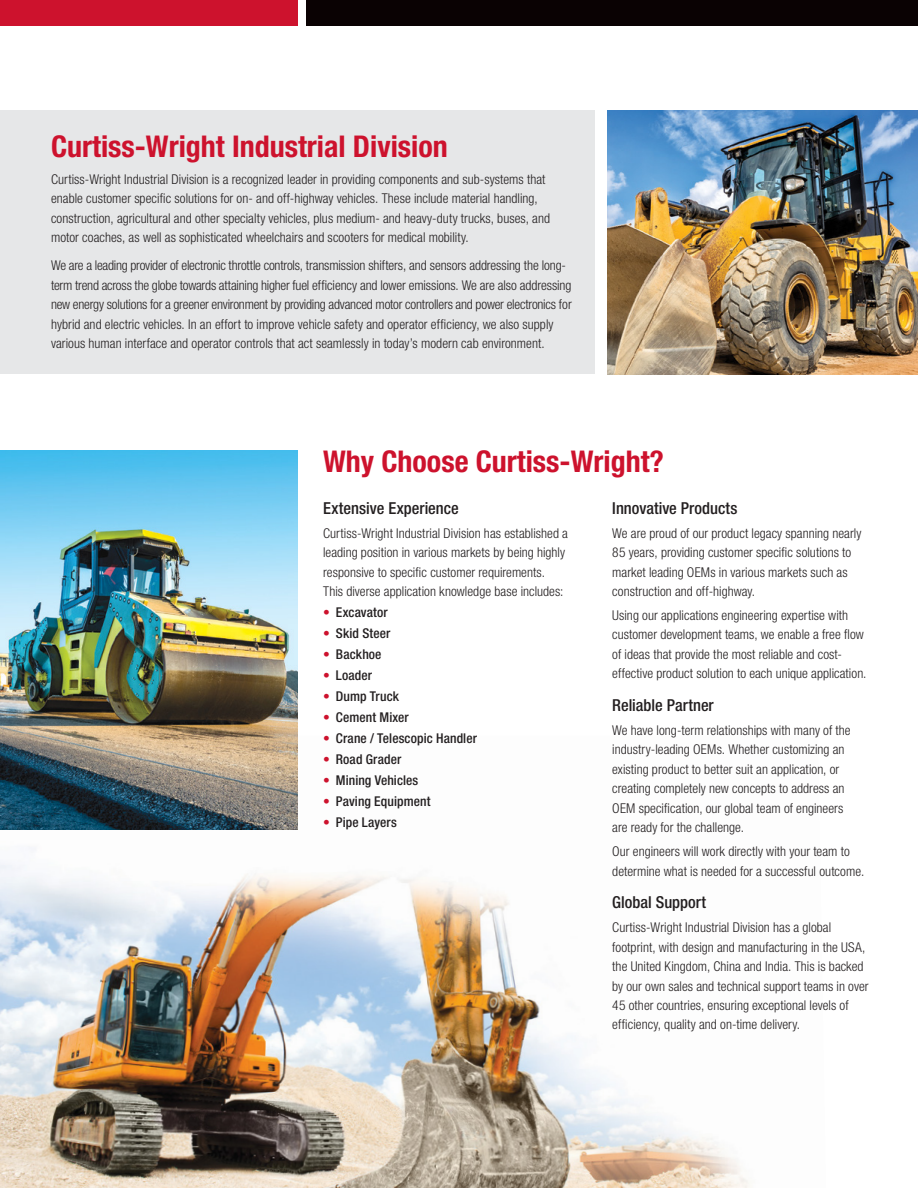
<style>
.page{position:relative;width:918px;height:1188px;background:#fff}
.page>*{position:absolute;margin:0;border:0;box-sizing:border-box;transform-origin:0 0}
.t1{font:700 condensed 30px "Helvetica Neue LT Std";color:#cd122d}
.t2{font:500 condensed 16.5px "Helvetica Neue LT Std";color:#231f20}
.t3{font:300 condensed 13.5px/19.5px "Helvetica Neue LT Std";letter-spacing:.005em;color:#231f20}
.t4{font:500 condensed 13.5px "Helvetica Neue LT Std";letter-spacing:.01em;color:#231f20}
.s1{color:#cd122d}
</style>
<div class="page">
<img style="left:0;top:829px;width:749px;height:359px">
<div style="left:0;top:0;width:298px;height:26px;background:#cd122d"></div>
<div style="left:306px;top:0;width:612px;height:26px;background:#0a0203"></div>
<div style="left:0;top:111px;width:595px;height:263px;background:#e6e7e8"></div>
<img style="left:608px;top:111px;width:310px;height:263px">
<img style="left:0;top:451px;width:298px;height:378px">
<h1 class="t1" style="left:51px;top:129px;width:398px">Curtiss-Wright Industrial Division</h1>
<p class="t3" style="left:51px;top:169px;width:501px">Curtiss-Wright Industrial Division is a recognized leader in providing components and sub-systems that enable customer specific solutions for on- and off-highway vehicles. These include material handling, construction, agricultural and other specialty vehicles, plus medium- and heavy-duty trucks, buses, and motor coaches, as well as sophisticated wheelchairs and scooters for medical mobility.</p>
<p class="t3" style="left:51px;top:256px;width:522px">We are a leading provider of electronic throttle controls, transmission shifters, and sensors addressing the long&shy;term trend across the globe towards attaining higher fuel efficiency and lower emissions. We are also addressing new energy solutions for a greener environment by providing advanced motor controllers and power electronics for hybrid and electric vehicles. In an effort to improve vehicle safety and operator efficiency, we also supply various human interface and operator controls that act seamlessly in today’s modern cab environment.</p>
<h1 class="t1" style="left:323px;top:443px;width:342px">Why Choose Curtiss-Wright?</h1>
<p class="t2" style="left:323px;top:498px;width:137px">Extensive Experience</p>
<p class="t3" style="left:323px;top:523px;width:246px">Curtiss-Wright Industrial Division has established a leading position in various markets by being highly responsive to specific customer requirements.<br>This diverse application knowledge base includes:</p>
<p class="t4" style="left:323px;top:604px;width:66px"><span class="s1">•</span> Excavator</p>
<p class="t4" style="left:323px;top:625px;width:69px"><span class="s1">•</span> Skid Steer</p>
<p class="t4" style="left:323px;top:646px;width:60px"><span class="s1">•</span> Backhoe</p>
<p class="t4" style="left:323px;top:667px;width:50px"><span class="s1">•</span> Loader</p>
<p class="t4" style="left:323px;top:688px;width:77px"><span class="s1">•</span> Dump Truck</p>
<p class="t4" style="left:323px;top:709px;width:87px"><span class="s1">•</span> Cement Mixer</p>
<p class="t4" style="left:323px;top:730px;width:155px"><span class="s1">•</span> Crane / Telescopic Handler</p>
<p class="t4" style="left:323px;top:751px;width:80px"><span class="s1">•</span> Road Grader</p>
<p class="t4" style="left:323px;top:772px;width:97px"><span class="s1">•</span> Mining Vehicles</p>
<p class="t4" style="left:323px;top:793px;width:109px"><span class="s1">•</span> Paving Equipment</p>
<p class="t4" style="left:323px;top:814px;width:75px"><span class="s1">•</span> Pipe Layers</p>
<p class="t2" style="left:612px;top:498px;width:127px">Innovative Products</p>
<p class="t3" style="left:612px;top:523px;width:251px">We are proud of our product legacy spanning nearly 85 years, providing customer specific solutions to market leading OEMs in various markets such as construction and off-highway.</p>
<p class="t3" style="left:612px;top:605px;width:256px">Using our applications engineering expertise with customer development teams, we enable a free flow of ideas that provide the most reliable and cost&shy;effective product solution to each unique application.</p>
<p class="t2" style="left:612px;top:695px;width:103px">Reliable Partner</p>
<p class="t3" style="left:612px;top:720px;width:240px">We have long-term relationships with many of the industry-leading OEMs. Whether customizing an existing product to better suit an application, or creating completely new concepts to address an OEM specification, our global team of engineers are ready for the challenge.</p>
<p class="t3" style="left:612px;top:842px;width:253px">Our engineers will work directly with your team to determine what is needed for a successful outcome.</p>
<p class="t2" style="left:612px;top:892px;width:95px">Global Support</p>
<p class="t3" style="left:612px;top:917px;width:258px">Curtiss-Wright Industrial Division has a global footprint, with design and manufacturing in the USA, the United Kingdom, China and India. This is backed by our own sales and technical support teams in over 45 other countries, ensuring exceptional levels of efficiency, quality and on-time delivery.</p>
</div>
